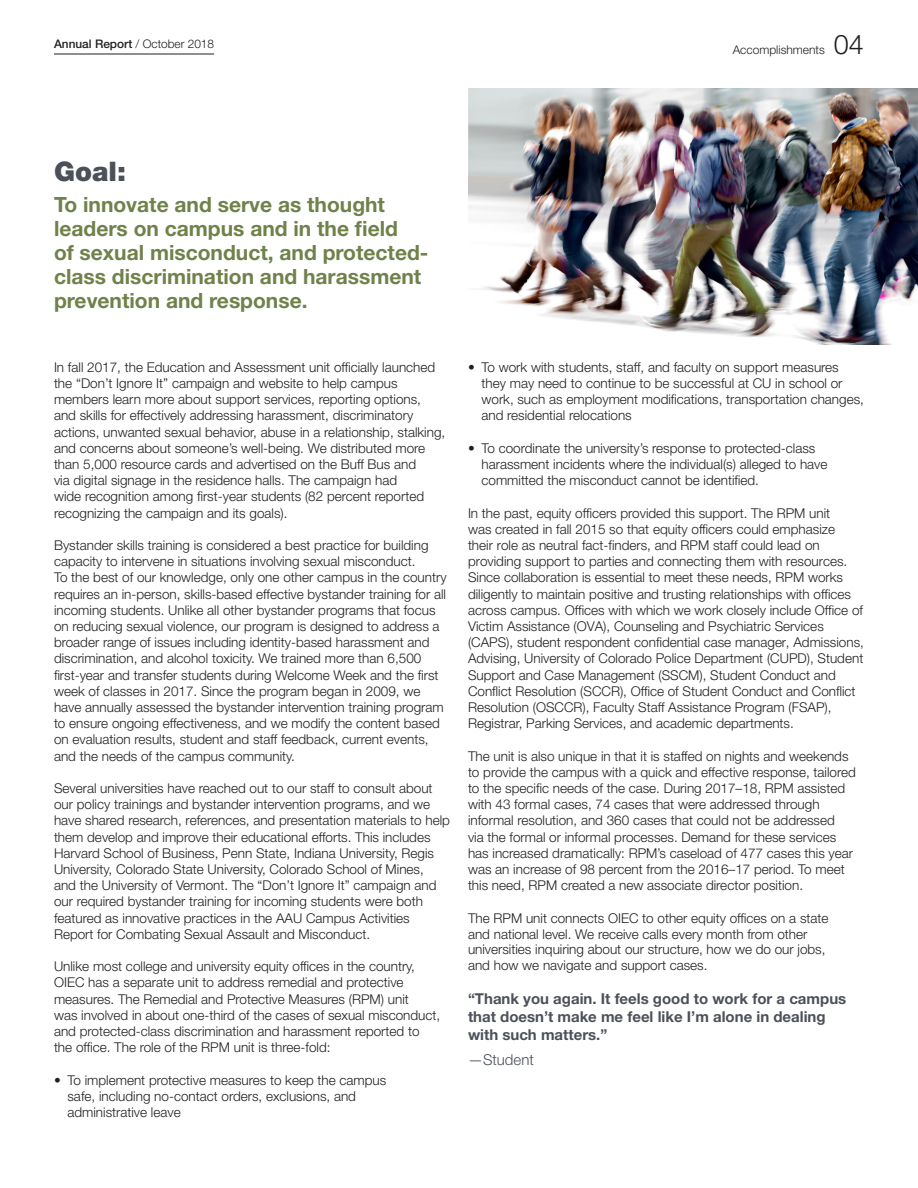
<style>
.page{position:relative;width:918px;height:1188px;background:#fff}
.page>*{position:absolute;margin:0;border:0;box-sizing:border-box;transform-origin:0 0}
.t1{font:900 27px "Helvetica Neue LT Std";color:#4c5159}
.t2{font:300 27px "Helvetica Neue LT Std";color:#231f20}
.t3{font:700 21px/24px "Helvetica Neue LT Std";color:#70814a}
.t4{font:700 15px/18px "Helvetica Neue LT Std";color:#4c5159}
.t5{font:300 15px "Helvetica Neue LT Std";color:#4c5159}
.t6{font:300 13.5px/16.2px "Helvetica Neue LT Std";color:#231f20}
.t7{font:300 12px "Helvetica Neue LT Std";color:#231f20}
.t8{font:500 11.85px "Helvetica Neue LT Std";color:#231f20}
.s1{font-weight:300}
</style>
<div class="page">
<hr style="left:54px;top:54px;width:160px;height:1px;background:#231f20">
<img style="left:468px;top:89px;width:450px;height:255px">
<p class="t8" style="left:54px;top:37px;width:162px">Annual Report <span class="s1">/ October 2018</span></p>
<p class="t7" style="left:733px;top:42px;width:94px">Accomplishments</p>
<p class="t2" style="left:834px;top:28px;width:32px">04</p>
<h2 class="t1" style="left:54px;top:156px;width:74px">Goal:</h2>
<p class="t3" style="left:54px;top:192px;width:376px">To innovate and serve as thought leaders on campus and in the field<br>of sexual misconduct, and protected&shy;class discrimination and harassment prevention and response.</p>
<p class="t6" style="left:54px;top:359px;width:393px">In fall 2017, the Education and Assessment unit officially launched the “Don’t Ignore It” campaign and website to help campus members learn more about support services, reporting options, and skills for effectively addressing harassment, discriminatory actions, unwanted sexual behavior, abuse in a relationship, stalking, and concerns about someone’s well-being. We distributed more than 5,000 resource cards and advertised on the Buff Bus and<br>via digital signage in the residence halls. The campaign had<br>wide recognition among first-year students (82 percent reported recognizing the campaign and its goals).</p>
<p class="t6" style="left:54px;top:537px;width:394px">Bystander skills training is considered a best practice for building capacity to intervene in situations involving sexual misconduct.<br>To the best of our knowledge, only one other campus in the country requires an in-person, skills-based effective bystander training for all incoming students. Unlike all other bystander programs that focus on reducing sexual violence, our program is designed to address a broader range of issues including identity-based harassment and discrimination, and alcohol toxicity. We trained more than 6,500 first-year and transfer students during Welcome Week and the first week of classes in 2017. Since the program began in 2009, we have annually assessed the bystander intervention training program to ensure ongoing effectiveness, and we modify the content based on evaluation results, student and staff feedback, current events, and the needs of the campus community.</p>
<p class="t6" style="left:54px;top:780px;width:397px">Several universities have reached out to our staff to consult about our policy trainings and bystander intervention programs, and we have shared research, references, and presentation materials to help them develop and improve their educational efforts. This includes Harvard School of Business, Penn State, Indiana University, Regis University, Colorado State University, Colorado School of Mines,<br>and the University of Vermont. The “Don’t Ignore It” campaign and our required bystander training for incoming students were both featured as innovative practices in the AAU Campus Activities Report for Combating Sexual Assault and Misconduct.</p>
<p class="t6" style="left:54px;top:958px;width:388px">Unlike most college and university equity offices in the country, OIEC has a separate unit to address remedial and protective measures. The Remedial and Protective Measures (RPM) unit<br>was involved in about one-third of the cases of sexual misconduct, and protected-class discrimination and harassment reported to the office. The role of the RPM unit is three-fold:</p>
<p class="t6" style="left:68px;top:1071px;width:320px;text-indent:-14px">• To implement protective measures to keep the campus safe, including no-contact orders, exclusions, and administrative leave</p>
<p class="t6" style="left:482px;top:359px;width:384px;text-indent:-14px">• To work with students, staff, and faculty on support measures they may need to continue to be successful at CU in school or work, such as employment modifications, transportation changes, and residential relocations</p>
<p class="t6" style="left:482px;top:440px;width:348px;text-indent:-14px">• To coordinate the university’s response to protected-class harassment incidents where the individual(s) alleged to have committed the misconduct cannot be identified.</p>
<p class="t6" style="left:468px;top:504px;width:397px">In the past, equity officers provided this support. The RPM unit<br>was created in fall 2015 so that equity officers could emphasize<br>their role as neutral fact-finders, and RPM staff could lead on providing support to parties and connecting them with resources.<br>Since collaboration is essential to meet these needs, RPM works diligently to maintain positive and trusting relationships with offices across campus. Offices with which we work closely include Office of Victim Assistance (OVA), Counseling and Psychiatric Services (CAPS), student respondent confidential case manager, Admissions, Advising, University of Colorado Police Department (CUPD), Student Support and Case Management (SSCM), Student Conduct and Conflict Resolution (SCCR), Office of Student Conduct and Conflict Resolution (OSCCR), Faculty Staff Assistance Program (FSAP), Registrar, Parking Services, and academic departments.</p>
<p class="t6" style="left:468px;top:747px;width:389px">The unit is also unique in that it is staffed on nights and weekends to provide the campus with a quick and effective response, tailored to the specific needs of the case. During 2017–18, RPM assisted with 43 formal cases, 74 cases that were addressed through informal resolution, and 360 cases that could not be addressed<br>via the formal or informal processes. Demand for these services has increased dramatically: RPM’s caseload of 477 cases this year was an increase of 98 percent from the 2016–17 period. To meet this need, RPM created a new associate director position.</p>
<p class="t6" style="left:468px;top:910px;width:362px">The RPM unit connects OIEC to other equity offices on a state and national level. We receive calls every month from other universities inquiring about our structure, how we do our jobs, and how we navigate and support cases.</p>
<p class="t4" style="left:468px;top:990px;width:380px">“Thank you again. It feels good to work for a campus that doesn’t make me feel like I’m alone in dealing with such matters.”</p>
<p class="t5" style="left:468px;top:1051px;width:67px">—Student</p>
</div>
